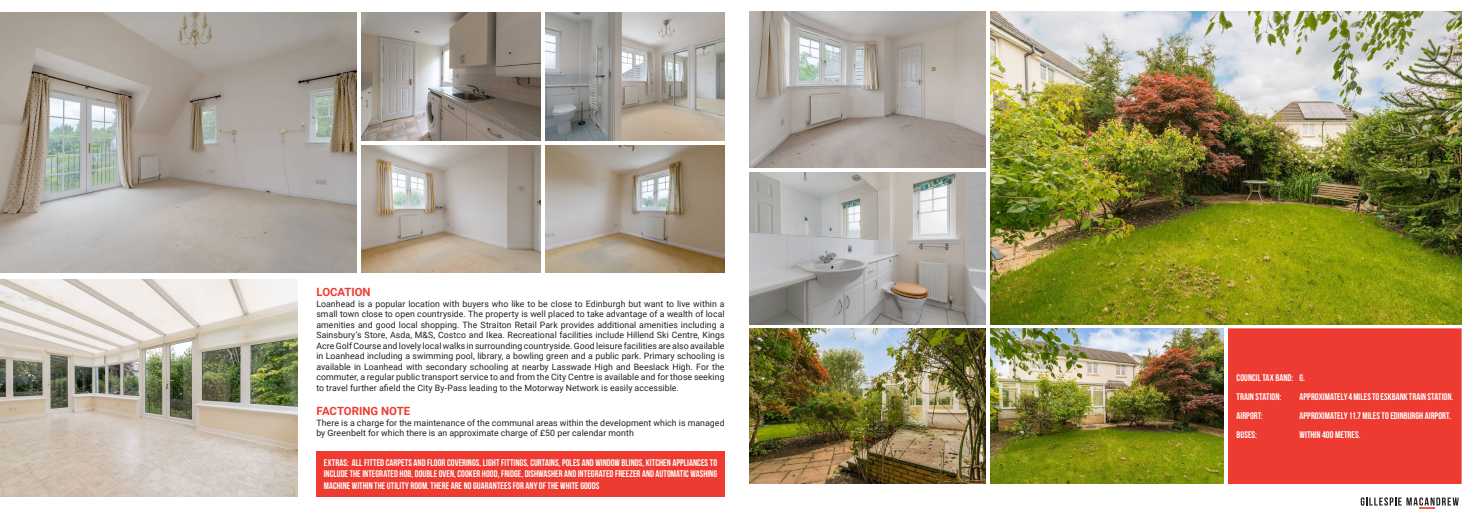
<style>
.page{position:relative;width:1474px;height:521px;background:#fff}
.page>*{position:absolute;margin:0;border:0;box-sizing:border-box;transform-origin:0 0}
._6_heads{font:700 11.38px "Roboto";color:#ee3b31}
._5_text{font:9.62px/11.4px "Bebas Neue";letter-spacing:.005em;color:#fff;text-align:justify}
._5_text-2{font:8.75px/10.5px "Roboto";letter-spacing:.005em;color:#231f20;text-align:justify}
</style>
<div class="page">
<img style="left:362px;top:12px;width:179px;height:128px">
<img style="left:545px;top:12px;width:179px;height:128px">
<img style="left:362px;top:145px;width:179px;height:128px">
<img style="left:545px;top:145px;width:179px;height:128px">
<div style="left:316px;top:451px;width:408px;height:45px;background:#ee3b31"></div>
<img style="left:0;top:279px;width:298px;height:217px">
<img style="left:0;top:12px;width:357px;height:261px">
<img style="left:749px;top:12px;width:236px;height:156px">
<img style="left:749px;top:328px;width:236px;height:156px">
<img style="left:749px;top:172px;width:236px;height:152px">
<img style="left:990px;top:12px;width:471px;height:312px">
<img style="left:990px;top:328px;width:233px;height:156px">
<svg style="left:1360px;top:497px;width:98px;height:11px"></svg>
<div style="left:1228px;top:329px;width:232px;height:154px;background:#ee3b31"></div>
<div style="left:1228px;top:328px;width:233px;height:156px;border:1px solid #ee3e34"></div>
<p class="_6_heads" style="left:316px;top:284px;width:56px">LOCATION</p>
<p class="_5_text-2" style="left:316px;top:298px;width:410px">Loanhead is a popular location with buyers who like to be close to Edinburgh but want to live within a small town close to open countryside. The property is well placed to take advantage of a wealth of local amenities and good local shopping. The Straiton Retail Park provides additional amenities including a Sainsbury’s Store, Asda, M&amp;S, Costco and Ikea. Recreational facilities include Hillend Ski Centre, Kings Acre Golf Course and lovely local walks in surrounding countryside. Good leisure facilities are also available in Loanhead including a swimming pool, library, a bowling green and a public park. Primary schooling is available in Loanhead with secondary schooling at nearby Lasswade High and Beeslack High. For the commuter, a regular public transport service to and from the City Centre is available and for those seeking to travel further afield the City By-Pass leading to the Motorway Network is easily accessible.</p>
<p class="_6_heads" style="left:316px;top:403px;width:95px">FACTORING NOTE</p>
<p class="_5_text-2" style="left:316px;top:417px;width:410px">There is a charge for the maintenance of the communal areas within the development which is managed by Greenbelt for which there is an approximate charge of £50 per calendar month</p>
<p class="_5_text" style="left:324px;top:457px;width:395px">EXTRAS: ALL FITTED CARPETS AND FLOOR COVERINGS, LIGHT FITTINGS, CURTAINS, POLES AND WINDOW BLINDS, KITCHEN APPLIANCES TO INCLUDE THE INTEGRATED HOB, DOUBLE OVEN, COOKER HOOD, FRIDGE, DISHWASHER AND INTEGRATED FREEZER AND AUTOMATIC WASHING MACHINE WITHIN THE UTILITY ROOM. THERE ARE NO GUARANTEES FOR ANY OF THE WHITE GOODS</p>
<p class="_5_text" style="left:1236px;top:372px;width:70px">COUNCIL TAX BAND: G.</p>
<p class="_5_text" style="left:1236px;top:391px;width:46px">TRAIN STATION:</p>
<p class="_5_text" style="left:1299px;top:391px;width:155px">APPROXIMATELY 4 MILES TO ESKBANK TRAIN STATION.</p>
<p class="_5_text" style="left:1236px;top:410px;width:28px">AIRPORT:</p>
<p class="_5_text" style="left:1299px;top:410px;width:153px">APPROXIMATELY 11.7 MILES TO EDINBURGH AIRPORT.</p>
<p class="_5_text" style="left:1236px;top:429px;width:22px">BUSES:</p>
<p class="_5_text" style="left:1299px;top:429px;width:62px">WITHIN 400 METRES.</p>
</div>
